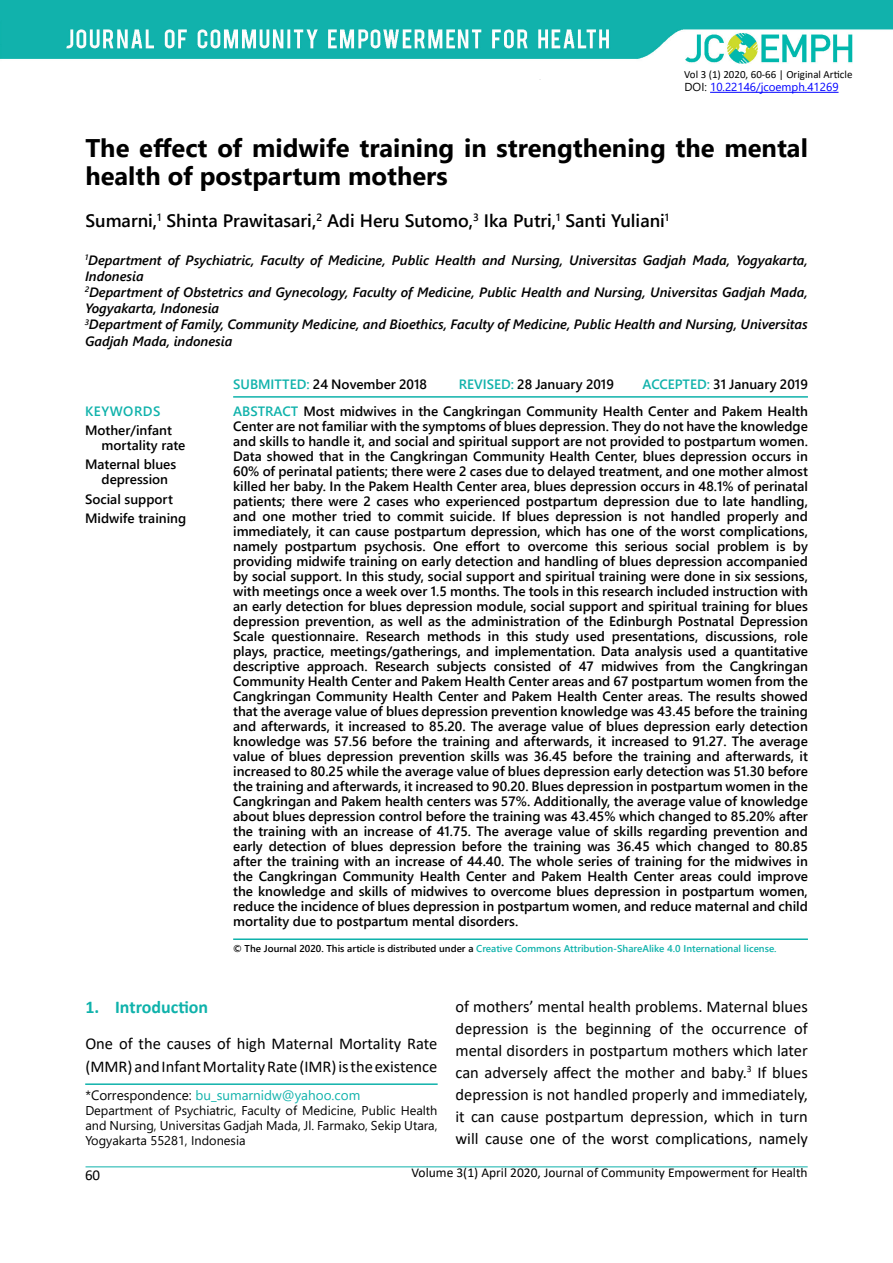
<style>
.page{position:relative;width:893px;height:1263px;background:#fff}
.page>*{position:absolute;margin:0;border:0;box-sizing:border-box;transform-origin:0 0}
.t1{font:700 25.5px/28px "Segoe UI";color:#000}
.t2{font:600 18px "Segoe UI";color:#000}
.t3{font:700 18px "Calibri";color:#0fb2ab}
.t4{font:16.5px/22px "Calibri";color:#000}
.t5{font:15px "Calibri";color:#000}
.t6{font:600 13.5px/15px "Segoe UI";color:#000}
.t7{font:italic 600 13.5px/16.2px "Segoe UI";color:#000}
.t8{font:13.5px "Calibri";color:#000}
.t9{font:13.5px "Segoe UI";color:#0fb2ab}
.t10{font:600 13.5px "Segoe UI";letter-spacing:.04em;color:#0fb2ab}
.t11{font:12.75px/15px "Segoe UI";color:#000;text-align:justify}
.t12{font:11.55px "Segoe UI";color:#00f}
.t13{font:10.95px "Calibri";color:#000}
.t14{font:600 9.9px "Segoe UI";color:#0fb2ab}
.s1{color:#000}
.s2{color:#0fb2ab}
</style>
<div class="page">
<hr style="left:86px;top:1166px;width:722px;height:1px;background:#0fb2ab">
<img style="left:0;top:0;width:893px;height:63px">
<hr style="left:710px;top:92px;width:128px;height:1px;background:#00f">
<hr style="left:233px;top:938px;width:575px;height:2px;background:#0fb2ab">
<hr style="left:233px;top:396px;width:575px;height:2px;background:#0fb2ab">
<hr style="left:85px;top:1083px;width:352px;height:2px;background:#0fb2ab">
<p class="t13" style="left:684px;top:66px;width:170px">Vol 3 (1) 2020, 60-66 | Original Article</p>
<p class="t12" style="left:684px;top:76px;width:155px"><span class="s1">DOI:</span> 10.22146/jcoemph.41269</p>
<h1 class="t1" style="left:85px;top:132px;width:724px">The effect of midwife training in strengthening the mental health of postpartum mothers</h1>
<h2 class="t2" style="left:85px;top:204px;width:585px">Sumarni,<sup>1</sup> Shinta Prawitasari,<sup>2</sup> Adi Heru Sutomo,<sup>3</sup> Ika Putri,<sup>1</sup> Santi Yuliani<sup>1</sup></h2>
<p class="t7" style="left:85px;top:250px;width:724px"><sup>1</sup>Department of Psychiatric, Faculty of Medicine, Public Health and Nursing, Universitas Gadjah Mada, Yogyakarta, Indonesia<br><sup>2</sup>Department of Obstetrics and Gynecology, Faculty of Medicine, Public Health and Nursing, Universitas Gadjah Mada, Yogyakarta, Indonesia<br><sup>3</sup>Department of Family, Community Medicine, and Bioethics, Faculty of Medicine, Public Health and Nursing, Universitas Gadjah Mada, indonesia</p>
<p class="t6" style="left:233px;top:376px;width:195px"><span class="s2">SUBMITTED:</span> 24 November 2018</p>
<p class="t6" style="left:459px;top:376px;width:157px"><span class="s2">REVISED:</span> 28 January 2019</p>
<p class="t6" style="left:233px;top:370px;width:576px;line-height:26.5px;text-align:right"><span class="s2">ACCEPTED:</span> 31 January 2019<br><span class="s2">ABSTRACT</span> Most midwives in the Cangkringan Community Health Center and Pakem Health</p>
<p class="t6" style="left:233px;top:417px;width:576px;text-align:justify">Center are not familiar with the symptoms of blues depression. They do not have the knowledge and skills to handle it, and social and spiritual support are not provided to postpartum women.<br>Data showed that in the Cangkringan Community Health Center, blues depression occurs in 60% of perinatal patients; there were 2 cases due to delayed treatment, and one mother almost killed her baby. In the Pakem Health Center area, blues depression occurs in 48.1% of perinatal patients; there were 2 cases who experienced postpartum depression due to late handling, and one mother tried to commit suicide. If blues depression is not handled properly and immediately, it can cause postpartum depression, which has one of the worst complications, namely postpartum psychosis. One effort to overcome this serious social problem is by providing midwife training on early detection and handling of blues depression accompanied by social support. In this study, social support and spiritual training were done in six sessions, with meetings once a week over 1.5 months. The tools in this research included instruction with an early detection for blues depression module, social support and spiritual training for blues depression prevention, as well as the administration of the Edinburgh Postnatal Depression Scale questionnaire. Research methods in this study used presentations, discussions, role plays, practice, meetings/gatherings, and implementation. Data analysis used a quantitative descriptive approach. Research subjects consisted of 47 midwives from the Cangkringan Community Health Center and Pakem Health Center areas and 67 postpartum women from the Cangkringan Community Health Center and Pakem Health Center areas. The results showed that the average value of blues depression prevention knowledge was 43.45 before the training and afterwards, it increased to 85.20. The average value of blues depression early detection knowledge was 57.56 before the training and afterwards, it increased to 91.27. The average value of blues depression prevention skills was 36.45 before the training and afterwards, it increased to 80.25 while the average value of blues depression early detection was 51.30 before the training and afterwards, it increased to 90.20. Blues depression in postpartum women in the Cangkringan and Pakem health centers was 57%. Additionally, the average value of knowledge about blues depression control before the training was 43.45% which changed to 85.20% after the training with an increase of 41.75. The average value of skills regarding prevention and early detection of blues depression before the training was 36.45 which changed to 80.85 after the training with an increase of 44.40. The whole series of training for the midwives in the Cangkringan Community Health Center and Pakem Health Center areas could improve the knowledge and skills of midwives to overcome blues depression in postpartum women, reduce the incidence of blues depression in postpartum women, and reduce maternal and child mortality due to postpartum mental disorders.</p>
<p class="t14" style="left:233px;top:939px;width:545px"><span class="s1">© The Journal 2020. This article is distributed under a</span> Creative Commons Attribution-ShareAlike 4.0 International license.</p>
<p class="t10" style="left:85px;top:398px;width:77px">KEYWORDS</p>
<p class="t6" style="left:102px;top:422px;width:85px;text-indent:-16px">Mother/infant mortality rate</p>
<p class="t6" style="left:102px;top:456px;width:76px;text-indent:-16px">Maternal blues depression</p>
<p class="t6" style="left:85px;top:488px;width:103px;line-height:19.2px">Social support<br>Midwife training</p>
<h2 class="t3" style="left:85px;top:994px;width:124px">1. Introduction</h2>
<p class="t4" style="left:85px;top:1031px;width:354px;line-height:23.4px">One of the causes of high Maternal Mortality Rate (MMR) and Infant Mortality Rate (IMR) is the existence</p>
<p class="t9" style="left:85px;top:1083px;width:276px"><span class="s1">*Correspondence:</span> bu_sumarnidw@yahoo.com</p>
<p class="t11" style="left:85px;top:1102px;width:354px">Department of Psychiatric, Faculty of Medicine, Public Health and Nursing, Universitas Gadjah Mada, Jl. Farmako, Sekip Utara, Yogyakarta 55281, Indonesia</p>
<p class="t4" style="left:455px;top:995px;width:354px;text-align:justify">of mothers’ mental health problems. Maternal blues depression is the beginning of the occurrence of mental disorders in postpartum mothers which later can adversely affect the mother and baby.<sup>3</sup> If blues depression is not handled properly and immediately, it can cause postpartum depression, which in turn will cause one of the worst complications, namely</p>
<p class="t5" style="left:85px;top:1164px;width:17px">60</p>
<p class="t8" style="left:411px;top:1163px;width:398px">Volume 3(1) April 2020, Journal of Community Empowerment for Health</p>
</div>
